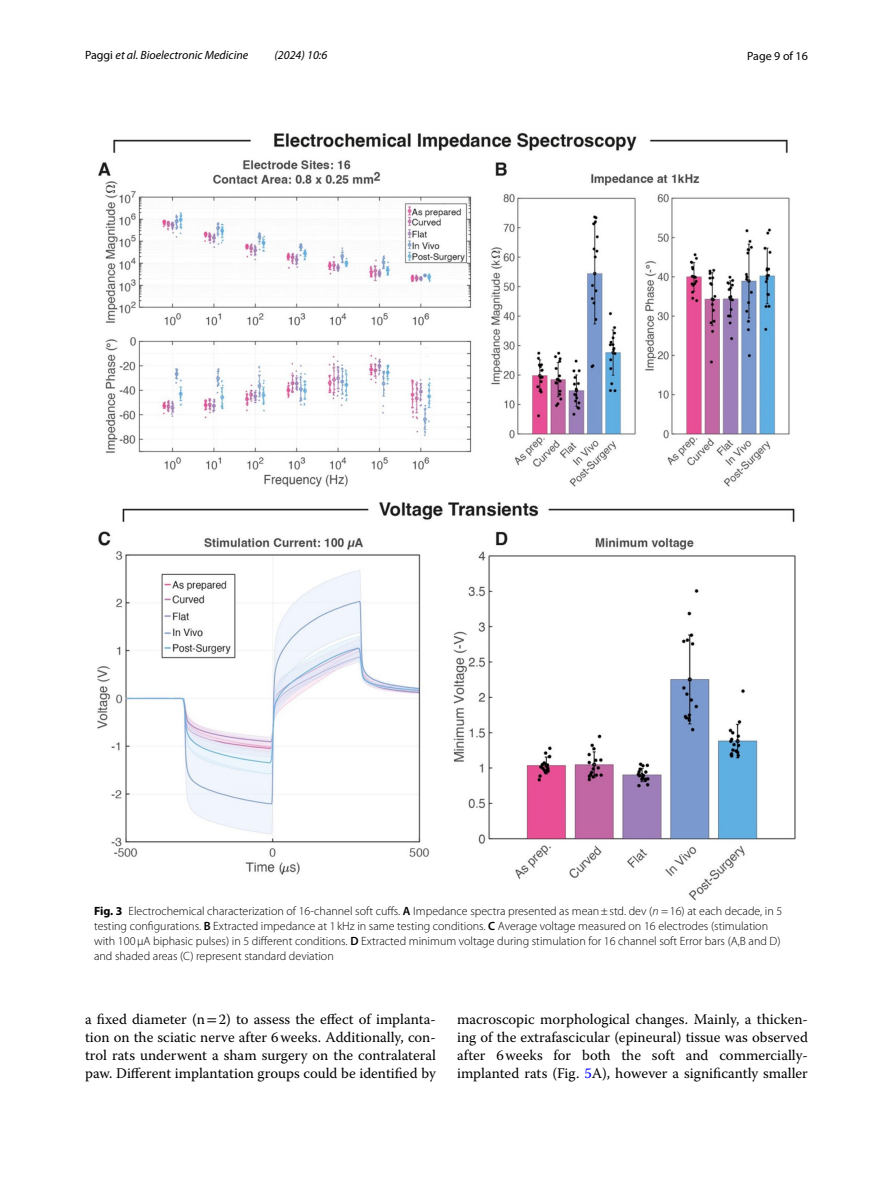
<style>
.page{position:relative;width:893px;height:1187px;background:#fff}
.page>*{position:absolute;margin:0;border:0;box-sizing:border-box;transform-origin:0 0}
.t1{font:14.7px/18px "Warnock Pro";color:#000;text-align:justify}
.t2{font:300 12px/15px "Myriad Pro";color:#000}
.t3{font:italic 12px "Myriad Pro";color:#000}
.t4{font:12px "Myriad Pro";color:#000}
.s1{font-style:normal}
.s2{font-weight:700}
.s3{font-weight:600}
.s4{font-style:italic}
.s5{font-family:"STIX"}
.s6{color:#00f}
</style>
<div class="page">
<img style="left:97px;top:133px;width:699px;height:766px">
<p class="t3" style="left:85px;top:48px;width:165px"><span class="s1">Paggi</span> et al. Bioelectronic Medicine</p>
<p class="t3" style="left:274px;top:48px;width:54px">(2024) 10:6</p>
<p class="t4" style="left:747px;top:48px;width:62px">Page 9 of 16</p>
<p class="t2" style="left:94px;top:903px;width:690px"><span class="s2">Fig. 3</span> Electrochemical characterization of 16-channel soft cuffs. <span class="s3">A</span> Impedance spectra presented as mean±std. dev (<span class="s4">n</span> =16) at each decade, in 5 testing configurations. <span class="s3">B</span> Extracted impedance at 1 kHz in same testing conditions. <span class="s3">C</span> Average voltage measured on 16 electrodes (stimulation with 100μA biphasic pulses) in 5 different conditions. <span class="s3">D</span> Extracted minimum voltage during stimulation for 16 channel soft Error bars (A,B and D) and shaded areas (C) represent standard deviation</p>
<p class="t1" style="left:85px;top:1010px;width:352px">a fixed diameter (n<span class="s5">=</span>2) to assess the effect of implanta&shy;tion on the sciatic nerve after 6weeks. Additionally, con&shy;trol rats underwent a sham surgery on the contralateral paw. Different implantation groups could be identified by</p>
<p class="t1" style="left:457px;top:1010px;width:352px">macroscopic morphological changes. Mainly, a thicken&shy;ing of the extrafascicular (epineural) tissue was observed after 6weeks for both the soft and commercially&shy;implanted rats (Fig. <span class="s6">5</span>A), however a significantly smaller</p>
</div>
